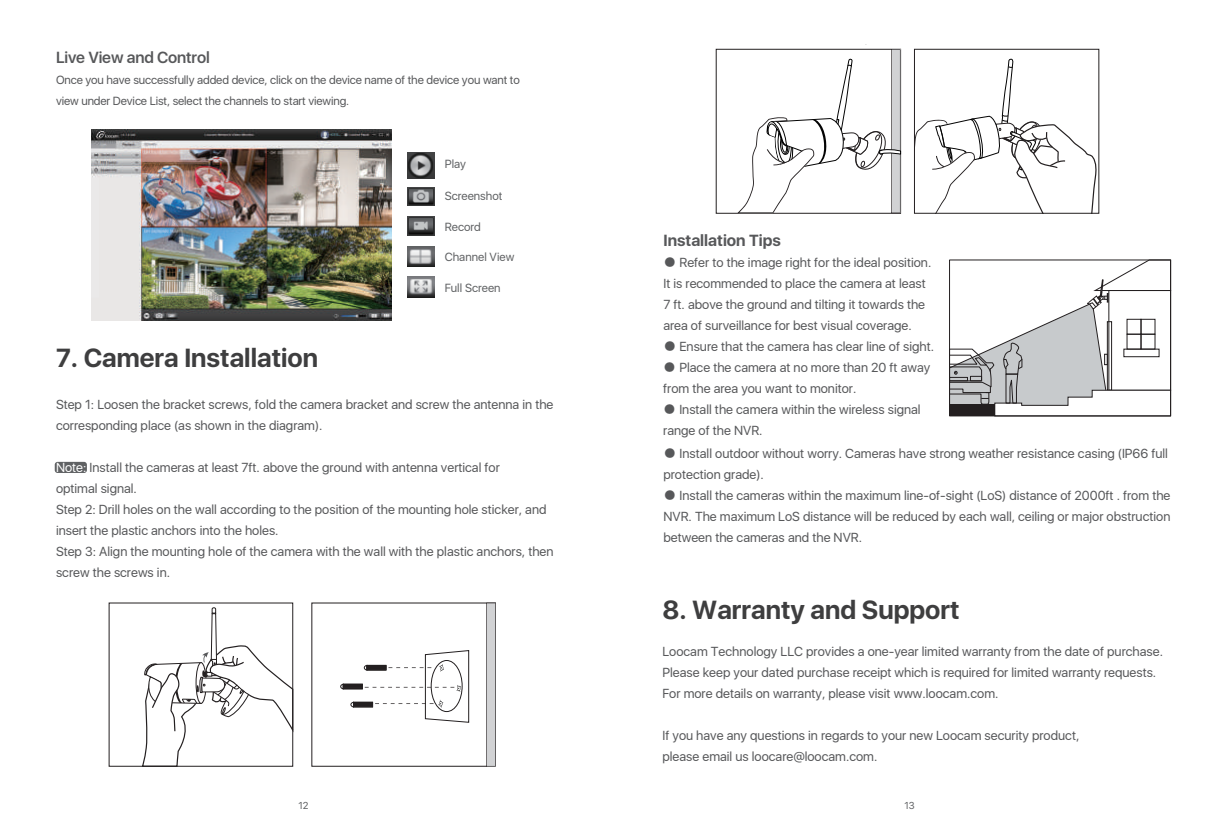
<style>
.page{position:relative;width:1214px;height:834px;background:#fff}
.page>*{position:absolute;margin:0;border:0;box-sizing:border-box;transform-origin:0 0}
.t1{font:700 26px "SFUI Display";color:#3e3e3f}
.t2{font:600 16px "SFUI Display";letter-spacing:-.01em;color:#57585a}
.t3{font:700 16px "SFUI Display";color:#57585a}
.t4{font:13px/21px "SFUI Display";color:#57585a}
.t5{font:11.8px/21px "SFUI Display";letter-spacing:-.01em;color:#57585a}
.t6{font:11.8px "SFUI Display";color:#606264}
.t7{font:10px "SFUI Display";color:#606264}
.s1{color:#fff}
.s2{font-family:"Adobe Song Std";font-weight:300}
</style>
<div class="page">
<div style="left:55px;top:462px;width:32px;height:11px;background:#606264;border-radius:3px"></div>
<img style="left:91px;top:129px;width:300px;height:192px">
<img style="left:407px;top:277px;width:28px;height:20px">
<img style="left:407px;top:217px;width:28px;height:18px">
<img style="left:407px;top:187px;width:28px;height:19px">
<img style="left:407px;top:152px;width:28px;height:27px">
<img style="left:407px;top:247px;width:28px;height:20px">
<svg style="left:737px;top:44px;width:164px;height:169px"></svg>
<div style="left:913px;top:49px;width:186px;height:165px;border:1px solid #231f20"></div>
<svg style="left:914px;top:59px;width:183px;height:154px"></svg>
<svg style="left:486px;top:602px;width:9px;height:164px"></svg>
<svg style="left:340px;top:650px;width:129px;height:72px"></svg>
<svg style="left:141px;top:607px;width:153px;height:160px"></svg>
<svg style="left:949px;top:259px;width:222px;height:158px"></svg>
<p class="t2" style="left:56px;top:46px;width:155px">Live View and Control</p>
<p class="t5" style="left:56px;top:69px;width:465px">Once you have successfully added device, click on the device name of the device you want to view under Device List, select the channels to start viewing.</p>
<p class="t6" style="left:444px;top:155px;width:23px">Play</p>
<p class="t6" style="left:444px;top:187px;width:59px">Screenshot</p>
<p class="t6" style="left:444px;top:217px;width:38px">Record</p>
<p class="t6" style="left:444px;top:247px;width:71px">Channel View</p>
<p class="t6" style="left:444px;top:278px;width:57px">Full Screen</p>
<h1 class="t1" style="left:56px;top:343px;width:263px">7. Camera Installation</h1>
<p class="t4" style="left:56px;top:394px;width:499px">Step 1: Loosen the bracket screws, fold the camera bracket and screw the antenna in the corresponding place (as shown in the diagram).</p>
<p class="t4" style="left:56px;top:457px;width:499px"><span class="s1">Note:</span> Install the cameras at least 7ft. above the ground with antenna vertical for<br>optimal signal.<br>Step 2: Drill holes on the wall according to the position of the mounting hole sticker, and insert the plastic anchors into the holes.<br>Step 3: Align the mounting hole of the camera with the wall with the plastic anchors, then screw the screws in.</p>
<p class="t3" style="left:663px;top:231px;width:119px">Installation Tips</p>
<p class="t4" style="left:663px;top:252px;width:269px"><span class="s2">●</span> Refer to the image right for the ideal position.<br>It is recommended to place the camera at least 7 ft. above the ground and tilting it towards the area of surveillance for best visual coverage.</p>
<p class="t4" style="left:663px;top:336px;width:272px"><span class="s2">●</span> Ensure that the camera has clear line of sight.</p>
<p class="t4" style="left:663px;top:357px;width:268px"><span class="s2">●</span> Place the camera at no more than 20 ft away from the area you want to monitor.</p>
<p class="t4" style="left:663px;top:399px;width:259px"><span class="s2">●</span> Install the camera within the wireless signal range of the NVR.</p>
<p class="t4" style="left:663px;top:443px;width:506px"><span class="s2">●</span> Install outdoor without worry. Cameras have strong weather resistance casing (IP66 full protection grade).</p>
<p class="t4" style="left:663px;top:485px;width:508px;text-align:justify"><span class="s2">●</span> Install the cameras within the maximum line-of-sight (LoS) distance of 2000ft . from the NVR. The maximum LoS distance will be reduced by each wall, ceiling or major obstruction between the cameras and the NVR.</p>
<h1 class="t1" style="left:662px;top:594px;width:298px">8. Warranty and Support</h1>
<p class="t4" style="left:662px;top:640px;width:502px">Loocam Technology LLC provides a one-year limited warranty from the date of purchase.<br>Please keep your dated purchase receipt which is required for limited warranty requests.<br>For more details on warranty, please visit www.loocam.com.</p>
<p class="t4" style="left:662px;top:724px;width:418px">If you have any questions in regards to your new Loocam security product, please email us loocare@loocam.com.</p>
<p class="t7" style="left:298px;top:797px;width:11px">12</p>
<p class="t7" style="left:904px;top:797px;width:12px">13</p>
</div>
